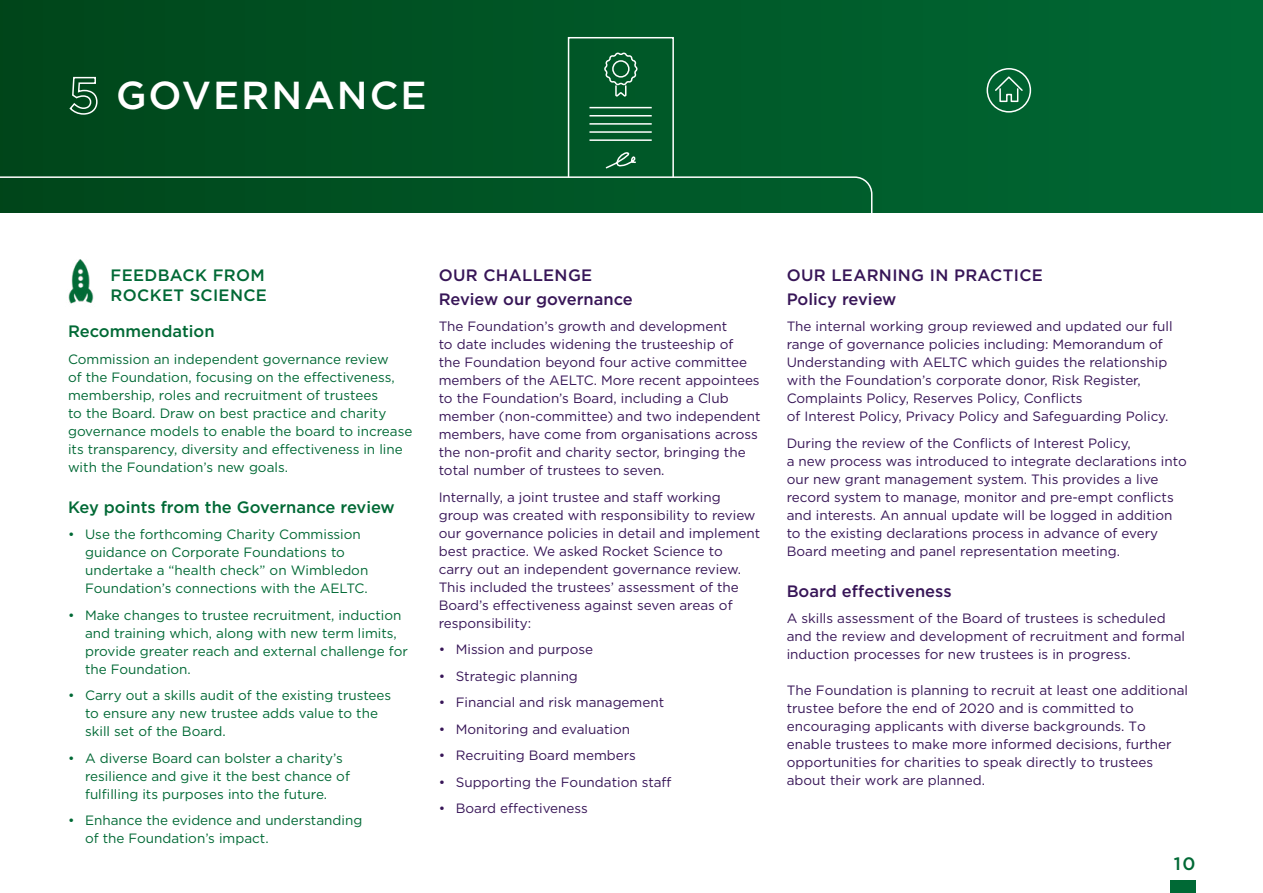
<style>
.page{position:relative;width:1263px;height:893px;background:#fff}
.page>*{position:absolute;margin:0;border:0;box-sizing:border-box;transform-origin:0 0}
.t1{font:500 39px "Gotham";letter-spacing:.05em;color:#fff}
.t2{font:500 18px "Gotham";color:#006935}
.t3{font:500 16.5px/23.7px "Gotham";color:#371557}
.t4{font:500 16.5px "Gotham";color:#006935}
.t5{font:500 16.5px/23.7px "Gotham";letter-spacing:.02em;color:#371557}
.t6{font:500 16.5px/19.5px "Gotham";letter-spacing:.02em;color:#006935}
.t7{font:13.5px/18px "Gotham";color:#371557}
.t8{font:13.5px/18px "Gotham";color:#006935}
.s1{font-size:51px}
</style>
<div class="page">
<div style="left:0;top:0;width:1263px;height:213px;background:linear-gradient(to right,#00461a,#006935)"></div>
<div style="left:1170px;top:881px;width:26px;height:12px;background:#006935"></div>
<div style="left:986px;top:68px;width:45px;height:45px;border:2px solid #fff;border-radius:50%"></div>
<svg style="left:993px;top:75px;width:31px;height:28px"></svg>
<img style="left:68px;top:259px;width:26px;height:45px">
<svg style="left:0;top:176px;width:1263px;height:37px"></svg>
<div style="left:568px;top:37px;width:106px;height:141px;border:2px solid #fff"></div>
<svg style="left:602px;top:48px;width:37px;height:49px"></svg>
<hr style="left:589px;top:107px;width:63px;height:1px;background:#fff">
<hr style="left:589px;top:115px;width:63px;height:2px;background:#fff">
<hr style="left:589px;top:123px;width:63px;height:2px;background:#fff">
<hr style="left:589px;top:131px;width:63px;height:2px;background:#fff">
<hr style="left:589px;top:139px;width:63px;height:2px;background:#fff">
<svg style="left:604px;top:151px;width:34px;height:19px"></svg>
<h1 class="t1" style="left:68px;top:70px;width:360px"><span class="s1">5</span> GOVERNANCE</h1>
<p class="t6" style="left:111px;top:266px;width:158px">FEEDBACK FROM<br>ROCKET SCIENCE</p>
<p class="t4" style="left:68px;top:321px;width:148px">Recommendation</p>
<p class="t8" style="left:68px;top:350px;width:346px">Commission an independent governance review<br>of the Foundation, focusing on the effectiveness, membership, roles and recruitment of trustees<br>to the Board. Draw on best practice and charity governance models to enable the board to increase its transparency, diversity and effectiveness in line with the Foundation’s new goals.</p>
<p class="t4" style="left:68px;top:496px;width:328px">Key points from the Governance review</p>
<p class="t8" style="left:85px;top:525px;width:285px;text-indent:-17px">• Use the forthcoming Charity Commission guidance on Corporate Foundations to undertake a “health check” on Wimbledon Foundation’s connections with the AELTC.</p>
<p class="t8" style="left:85px;top:606px;width:324px;text-indent:-17px">• Make changes to trustee recruitment, induction and training which, along with new term limits, provide greater reach and external challenge for the Foundation.</p>
<p class="t8" style="left:85px;top:686px;width:308px;text-indent:-17px">• Carry out a skills audit of the existing trustees to ensure any new trustee adds value to the skill set of the Board.</p>
<p class="t8" style="left:85px;top:749px;width:266px;text-indent:-17px">• A diverse Board can bolster a charity’s resilience and give it the best chance of fulfilling its purposes into the future.</p>
<p class="t8" style="left:85px;top:811px;width:279px;text-indent:-17px">• Enhance the evidence and understanding of the Foundation’s impact.</p>
<p class="t3" style="left:439px;top:263px;width:196px">OUR CHALLENGE<br>Review our governance</p>
<p class="t7" style="left:439px;top:317px;width:323px">The Foundation’s growth and development<br>to date includes widening the trusteeship of<br>the Foundation beyond four active committee members of the AELTC. More recent appointees to the Foundation’s Board, including a Club member (non-committee) and two independent members, have come from organisations across the non-profit and charity sector, bringing the total number of trustees to seven.</p>
<p class="t7" style="left:439px;top:488px;width:323px">Internally, a joint trustee and staff working group was created with responsibility to review our governance policies in detail and implement best practice. We asked Rocket Science to carry out an independent governance review.<br>This included the trustees’ assessment of the Board’s effectiveness against seven areas of responsibility:</p>
<p class="t7" style="left:439px;top:640px;width:156px">• Mission and purpose</p>
<p class="t7" style="left:439px;top:667px;width:141px">• Strategic planning</p>
<p class="t7" style="left:439px;top:693px;width:227px">• Financial and risk management</p>
<p class="t7" style="left:439px;top:720px;width:193px">• Monitoring and evaluation</p>
<p class="t7" style="left:439px;top:746px;width:199px">• Recruiting Board members</p>
<p class="t7" style="left:439px;top:773px;width:234px">• Supporting the Foundation staff</p>
<p class="t7" style="left:439px;top:799px;width:151px">• Board effectiveness</p>
<p class="t5" style="left:787px;top:263px;width:258px">OUR LEARNING IN PRACTICE<br>Policy review</p>
<p class="t7" style="left:787px;top:317px;width:387px">The internal working group reviewed and updated our full range of governance policies including: Memorandum of Understanding with AELTC which guides the relationship with the Foundation’s corporate donor, Risk Register, Complaints Policy, Reserves Policy, Conflicts<br>of Interest Policy, Privacy Policy and Safeguarding Policy.</p>
<p class="t7" style="left:787px;top:434px;width:401px">During the review of the Conflicts of Interest Policy,<br>a new process was introduced to integrate declarations into our new grant management system. This provides a live record system to manage, monitor and pre-empt conflicts and interests. An annual update will be logged in addition to the existing declarations process in advance of every Board meeting and panel representation meeting.</p>
<p class="t3" style="left:787px;top:579px;width:167px">Board effectiveness</p>
<p class="t7" style="left:787px;top:609px;width:400px">A skills assessment of the Board of trustees is scheduled and the review and development of recruitment and formal induction processes for new trustees is in progress.</p>
<p class="t7" style="left:787px;top:681px;width:403px">The Foundation is planning to recruit at least one additional trustee before the end of 2020 and is committed to encouraging applicants with diverse backgrounds. To enable trustees to make more informed decisions, further opportunities for charities to speak directly to trustees about their work are planned.</p>
<h2 class="t2" style="left:1174px;top:852px;width:23px">10</h2>
</div>
